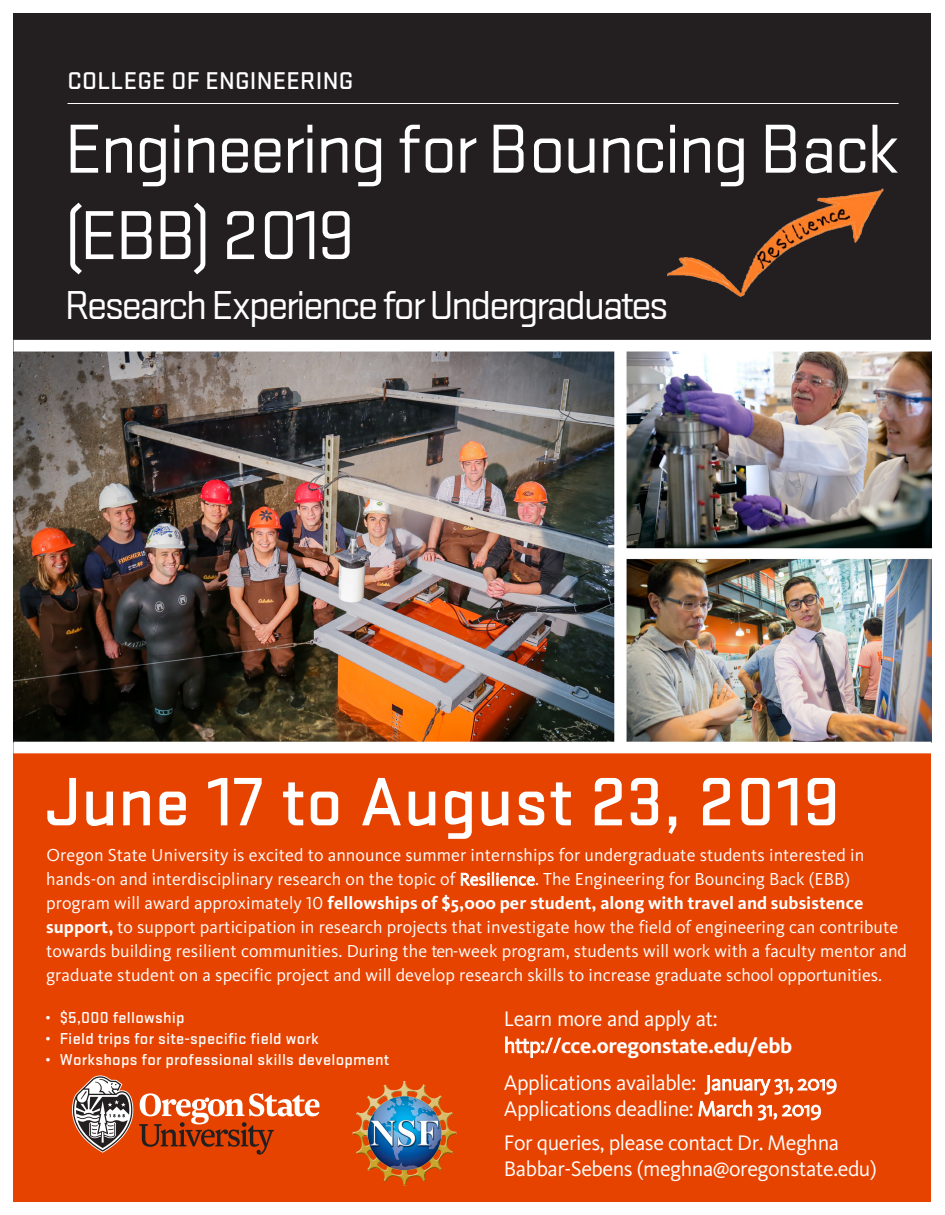
<style>
.page{position:relative;width:945px;height:1215px;background:#fff}
.page>*{position:absolute;margin:0;border:0;box-sizing:border-box;transform-origin:0 0}
.t1{font:72px/86.4px "Stratum 2";letter-spacing:-.035em;color:#fff}
.t2{font:500 71.1px "Stratum 2";color:#fff}
.t3{font:42px "Stratum 2";letter-spacing:-.06em;color:#fff}
.t4{font:500 25.2px "Stratum 2";letter-spacing:.01em;color:#fff}
.BODY_DISCLAIMER_ACCO{font:21.9px/26.5px "Kievit Pro";letter-spacing:-.02em;color:#fff}
.t5{font:18px/24px "Kievit Pro";letter-spacing:.005em;color:#fff}
.Paragraph_Style_1{font:500 16.5px "Stratum 2";letter-spacing:.015em;color:#fff}
.s1{font-weight:700}
</style>
<div class="page">
<div style="left:14px;top:569px;width:918px;height:633px;background:#e74300"></div>
<div style="left:14px;top:13px;width:918px;height:433px;background:#231f20"></div>
<img style="left:14px;top:352px;width:918px;height:390px">
<div style="left:14px;top:742px;width:918px;height:11px;background:#fff"></div>
<div style="left:14px;top:340px;width:918px;height:12px;background:#fff"></div>
<hr style="left:68px;top:103px;width:831px;height:1px;background:#fff">
<svg style="left:72px;top:1076px;width:247px;height:79px"></svg>
<img style="left:352px;top:1081px;width:105px;height:105px">
<img style="left:667px;top:188px;width:217px;height:109px">
<p class="t4" style="left:68px;top:63px;width:287px">COLLEGE OF ENGINEERING</p>
<h1 class="t1" style="left:65px;top:102px;width:836px">Engineering for Bouncing Back (EBB) 2019</h1>
<h3 class="t3" style="left:65px;top:277px;width:605px">Research Experience for Undergraduates</h3>
<p class="t2" style="left:45px;top:754px;width:797px">June 17 to August 23, 2019</p>
<p class="t5" style="left:46px;top:843px;width:862px">Oregon State University is excited to announce summer internships for undergraduate students interested in hands-on and interdisciplinary research on the topic of Resilience. The Engineering for Bouncing Back (EBB) program will award approximately 10 <span class="s1">fellowships of $5,000 per student, along with travel and subsistence support,</span> to support participation in research projects that investigate how the field of engineering can contribute towards building resilient communities. During the ten-week program, students will work with a faculty mentor and graduate student on a specific project and will develop research skills to increase graduate school opportunities.</p>
<p class="Paragraph_Style_1" style="left:45px;top:1007px;width:141px">• $5,000 fellowship</p>
<p class="Paragraph_Style_1" style="left:45px;top:1028px;width:275px">• Field trips for site-specific field work</p>
<p class="Paragraph_Style_1" style="left:45px;top:1049px;width:346px">• Workshops for professional skills development</p>
<p class="BODY_DISCLAIMER_ACCO" style="left:504px;top:1005px;width:290px">Learn more and apply at: http://<span class="s1">cce.oregonstate.edu/ebb</span></p>
<p class="BODY_DISCLAIMER_ACCO" style="left:504px;top:1070px;width:335px;line-height:26px">Applications available: January 31, 2019<br>Applications deadline: March 31, 2019</p>
<p class="BODY_DISCLAIMER_ACCO" style="left:504px;top:1129px;width:374px">For queries, please contact Dr. Meghna<br>Babbar-Sebens (meghna@oregonstate.edu)</p>
</div>
